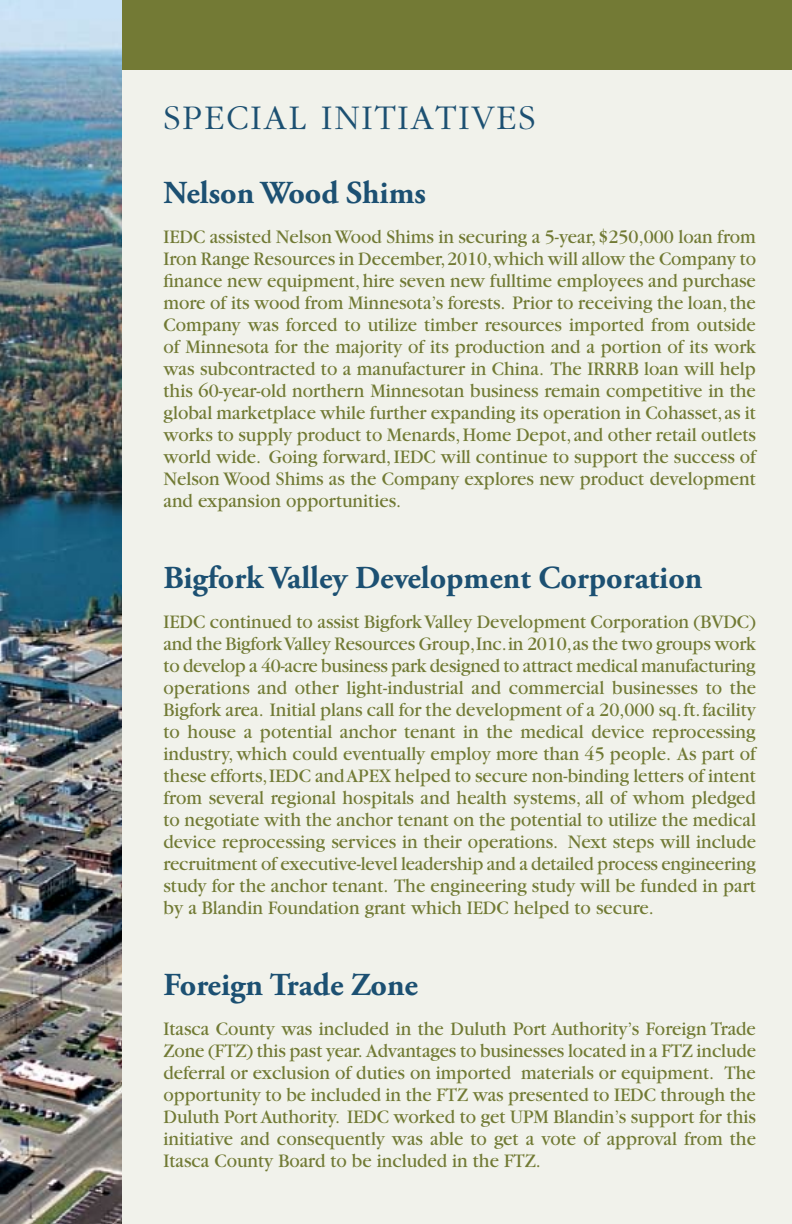
<style>
.page{position:relative;width:792px;height:1224px;background:#f1f2eb}
.page>*{position:absolute;margin:0;border:0;box-sizing:border-box;transform-origin:0 0}
.t1{font:300 36px "Garamond";letter-spacing:.05em;color:#1c5072}
.t2{font:700 32px "Adobe Garamond Pro";color:#1c5072}
.t3{font:20px/22px "Garamond";color:#717a34;text-align:justify;scale:.95 1}
</style>
<div class="page">
<div style="left:0;top:0;width:792px;height:70px;background:#737a35"></div>
<img style="left:0;top:0;width:122px;height:1224px">
<h1 class="t1" style="left:164px;top:98px;width:374px">SPECIAL INITIATIVES</h1>
<h2 class="t2" style="left:164px;top:174px;width:264px">Nelson Wood Shims</h2>
<p class="t3" style="left:164px;top:226px;width:625px">IEDC assisted Nelson Wood Shims in securing a 5-year, $250,000 loan from Iron Range Resources in December, 2010, which will allow the Company to finance new equipment, hire seven new fulltime employees and purchase more of its wood from Minnesota’s forests. Prior to receiving the loan, the Company was forced to utilize timber resources imported from outside of Minnesota for the majority of its production and a portion of its work was subcontracted to a manufacturer in China. The IRRRB loan will help this 60-year-old northern Minnesotan business remain competitive in the global marketplace while further expanding its operation in Cohasset, as it works to supply product to Menards, Home Depot, and other retail outlets world wide. Going forward, IEDC will continue to support the success of Nelson Wood Shims as the Company explores new product development and expansion opportunities.</p>
<h2 class="t2" style="left:164px;top:559px;width:540px">Bigfork Valley Development Corporation</h2>
<p class="t3" style="left:164px;top:611px;width:625px">IEDC continued to assist Bigfork Valley Development Corporation (BVDC) and the Bigfork Valley Resources Group, Inc. in 2010, as the two groups work to develop a 40-acre business park designed to attract medical manufacturing operations and other light-industrial and commercial businesses to the Bigfork area. Initial plans call for the development of a 20,000 sq. ft. facility to house a potential anchor tenant in the medical device reprocessing industry, which could eventually employ more than 45 people. As part of these efforts, IEDC and APEX helped to secure non-binding letters of intent from several regional hospitals and health systems, all of whom pledged to negotiate with the anchor tenant on the potential to utilize the medical device reprocessing services in their operations. Next steps will include recruitment of executive-level leadership and a detailed process engineering study for the anchor tenant. The engineering study will be funded in part by a Blandin Foundation grant which IEDC helped to secure.</p>
<h2 class="t2" style="left:164px;top:966px;width:256px">Foreign Trade Zone</h2>
<p class="t3" style="left:164px;top:1018px;width:625px">Itasca County was included in the Duluth Port Authority’s Foreign Trade Zone (FTZ) this past year. Advantages to businesses located in a FTZ include deferral or exclusion of duties on imported materials or equipment. The opportunity to be included in the FTZ was presented to IEDC through the Duluth Port Authority. IEDC worked to get UPM Blandin’s support for this initiative and consequently was able to get a vote of approval from the Itasca County Board to be included in the FTZ.</p>
</div>
